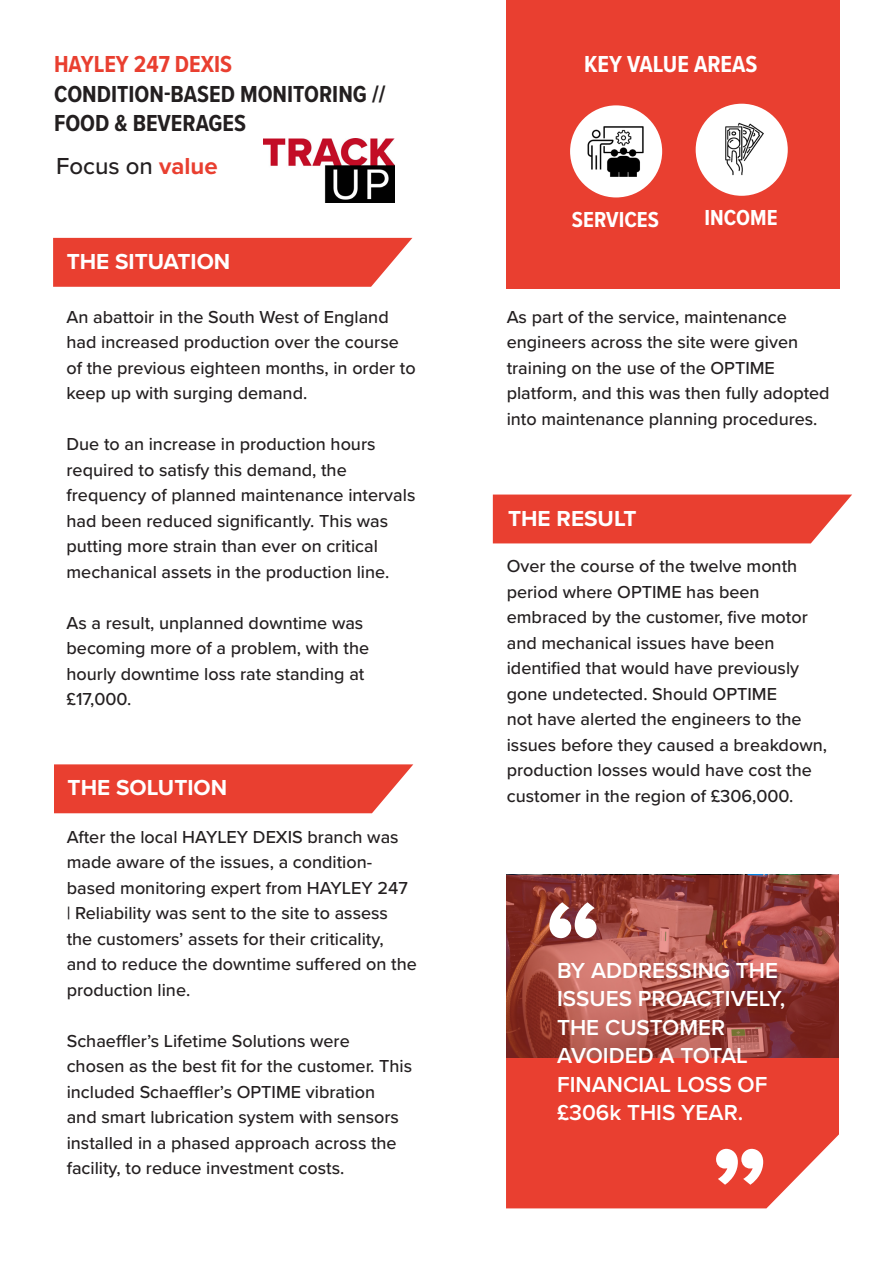
<style>
.page{position:relative;width:893px;height:1263px;background:#fff}
.page>*{position:absolute;margin:0;border:0;box-sizing:border-box;transform-origin:0 0}
.t1{font:112.5px "Proxima Nova Extrabld";color:#fff}
.t2{font:700 24px/28.8px "Proxima Nova Cond";color:#231f20}
.t3{font:700 24px "Proxima Nova Cond";color:#e93f30}
.t4{font:700 24px "Proxima Nova Cond";color:#fff}
.t5{font:500 24px "Proxima Nova";color:#231f20}
.t6{font:600 22.5px/28.5px "Proxima Nova";color:#fff}
.t7{font:700 22.5px "Proxima Nova";color:#fff}
.t8{font:700 22.5px "Proxima Nova Cond";color:#fff}
.t9{font:500 18px/25.5px "Proxima Nova";color:#231f20}
.s1{font-weight:700;color:#e93f30}
</style>
<div class="page">
<div style="left:506px;top:0;width:334px;height:289px;background:#e93f30"></div>
<svg style="left:54px;top:764px;width:359px;height:49px;background:#ea4b3d"></svg>
<svg style="left:53px;top:238px;width:359px;height:49px;background:#ea4a3c"></svg>
<div style="left:506px;top:1057px;width:333px;height:151px;background:#e93f30"></div>
<svg style="left:506px;top:875px;width:333px;height:182px;background:#9c463f"></svg>
<div style="left:570px;top:105px;width:92px;height:92px;background:#fff;border-radius:50%"></div>
<img style="left:579px;top:116px;width:69px;height:66px">
<img style="left:264px;top:138px;width:131px;height:65px">
<svg style="left:493px;top:494px;width:359px;height:49px;background:#ea4b3d"></svg>
<div style="left:696px;top:104px;width:92px;height:92px;background:#fff;border-radius:50%"></div>
<img style="left:705px;top:115px;width:69px;height:65px">
<p class="t3" style="left:54px;top:46px;width:180px">HAYLEY 247 DEXIS</p>
<p class="t2" style="left:54px;top:79px;width:333px">CONDITION-BASED MONITORING //<br>FOOD &amp; BEVERAGES</p>
<p class="t5" style="left:56px;top:148px;width:163px">Focus on <span class="s1">value</span></p>
<p class="t7" style="left:67px;top:245px;width:165px">THE SITUATION</p>
<p class="t9" style="left:67px;top:303px;width:351px">An abattoir in the South West of England had increased production over the course of the previous eighteen months, in order to keep up with surging demand.</p>
<p class="t9" style="left:67px;top:431px;width:350px">Due to an increase in production hours required to satisfy this demand, the frequency of planned maintenance intervals had been reduced significantly. This was putting more strain than ever on critical mechanical assets in the production line.</p>
<p class="t9" style="left:67px;top:609px;width:304px">As a result, unplanned downtime was becoming more of a problem, with the hourly downtime loss rate standing at £17,000.</p>
<p class="t7" style="left:68px;top:771px;width:161px">THE SOLUTION</p>
<p class="t9" style="left:67px;top:823px;width:352px">After the local HAYLEY DEXIS branch was made aware of the issues, a condition&shy;based monitoring expert from HAYLEY 247<br>| Reliability was sent to the site to assess the customers’ assets for their criticality, and to reduce the downtime suffered on the production line.</p>
<p class="t9" style="left:67px;top:1027px;width:347px">Schaeffler’s Lifetime Solutions were<br>chosen as the best fit for the customer. This included Schaeffler’s OPTIME vibration<br>and smart lubrication system with sensors installed in a phased approach across the facility, to reduce investment costs.</p>
<p class="t4" style="left:584px;top:46px;width:175px">KEY VALUE AREAS</p>
<p class="t8" style="left:572px;top:203px;width:88px">SERVICES</p>
<p class="t8" style="left:704px;top:201px;width:75px">INCOME</p>
<p class="t9" style="left:507px;top:303px;width:325px">As part of the service, maintenance engineers across the site were given training on the use of the OPTIME platform, and this was then fully adopted into maintenance planning procedures.</p>
<p class="t7" style="left:508px;top:502px;width:130px">THE RESULT</p>
<p class="t9" style="left:507px;top:553px;width:322px">Over the course of the twelve month period where OPTIME has been embraced by the customer, five motor and mechanical issues have been identified that would have previously gone undetected. Should OPTIME<br>not have alerted the engineers to the issues before they caused a breakdown, production losses would have cost the customer in the region of £306,000.</p>
<p class="t1" style="left:546px;top:857px;width:57px">“</p>
<p class="t6" style="left:557px;top:955px;width:230px">BY ADDRESSING THE<br>ISSUES PROACTIVELY,<br>THE CUSTOMER<br>AVOIDED A TOTAL<br>FINANCIAL LOSS OF £306k THIS YEAR.</p>
<p class="t1" style="left:767px;top:1230px;width:57px;rotate:-180deg">“</p>
</div>
